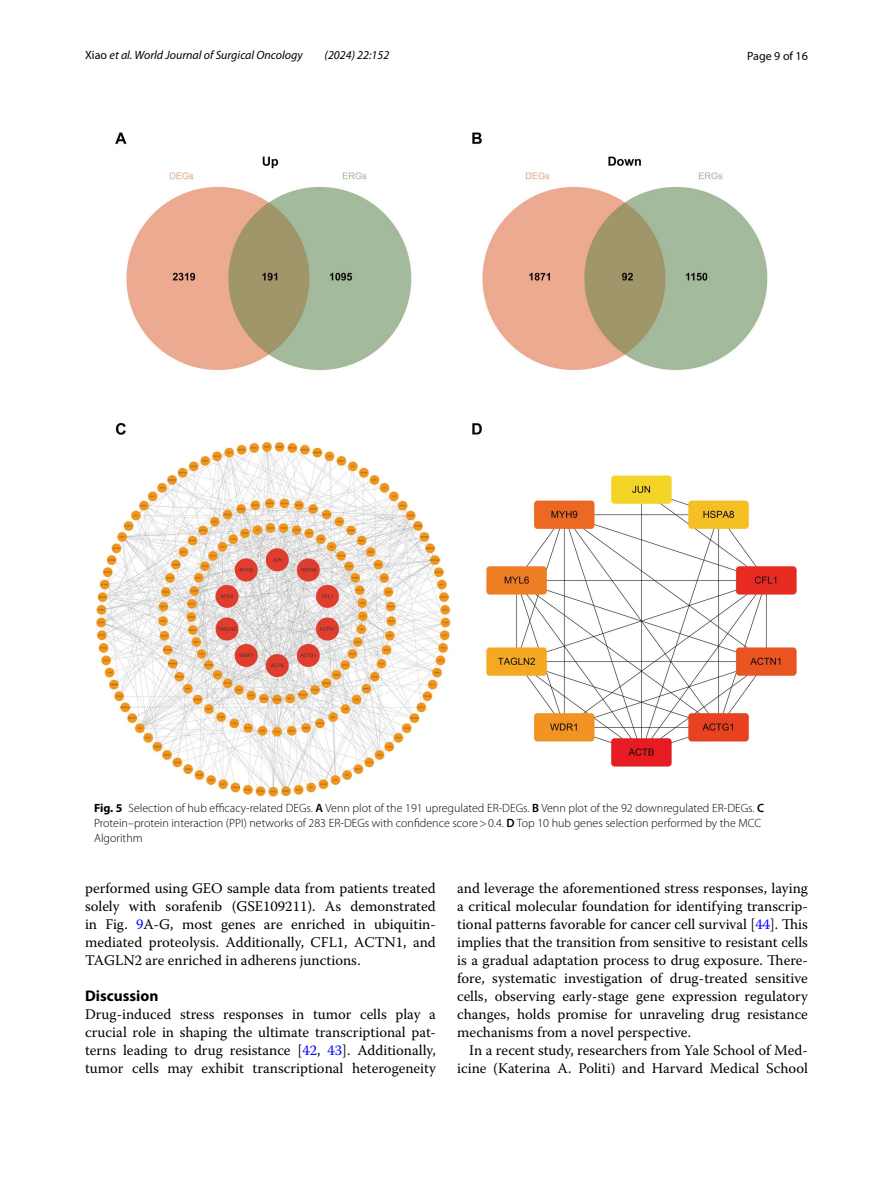
<style>
.page{position:relative;width:893px;height:1187px;background:#fff}
.page>*{position:absolute;margin:0;border:0;box-sizing:border-box;transform-origin:0 0}
.t1{font:700 15.45px "Myriad Pro";color:#000}
.t2{font:14.7px/18px "Warnock Pro";color:#000;text-align:justify}
.t3{font:300 12px/15px "Myriad Pro";color:#000}
.t4{font:italic 12px "Myriad Pro";color:#000}
.t5{font:12px "Myriad Pro";color:#000}
.s1{font-style:normal}
.s2{font-weight:700}
.s3{font-weight:600}
.s4{color:#00f}
</style>
<div class="page">
<img style="left:96px;top:133px;width:701px;height:663px">
<p class="t4" style="left:85px;top:48px;width:219px"><span class="s1">Xiao</span> et al. World Journal of Surgical Oncology</p>
<p class="t4" style="left:325px;top:48px;width:66px">(2024) 22:152</p>
<p class="t5" style="left:747px;top:48px;width:62px">Page 9 of 16</p>
<p class="t3" style="left:94px;top:800px;width:672px"><span class="s2">Fig. 5</span> Selection of hub efficacy-related DEGs. <span class="s3">A</span> Venn plot of the 191 upregulated ER-DEGs. <span class="s3">B</span> Venn plot of the 92 downregulated ER-DEGs. <span class="s3">C<br></span>Protein–protein interaction (PPI) networks of 283 ER-DEGs with confidence score&gt;0.4. <span class="s3">D</span> Top 10 hub genes selection performed by the MCC<br>Algorithm</p>
<p class="t2" style="left:85px;top:878px;width:352px">performed using GEO sample data from patients treated solely with sorafenib (GSE109211). As demonstrated in Fig. <span class="s4">9</span>A-G, most genes are enriched in ubiquitin&shy;mediated proteolysis. Additionally, CFL1, ACTN1, and TAGLN2 are enriched in adherens junctions.</p>
<p class="t1" style="left:85px;top:985px;width:75px">Discussion</p>
<p class="t2" style="left:85px;top:1004px;width:352px">Drug-induced stress responses in tumor cells play a crucial role in shaping the ultimate transcriptional pat&shy;terns leading to drug resistance [<span class="s4">42</span>, <span class="s4">43</span>]. Additionally, tumor cells may exhibit transcriptional heterogeneity</p>
<p class="t2" style="left:457px;top:878px;width:352px">and leverage the aforementioned stress responses, laying a critical molecular foundation for identifying transcrip&shy;tional patterns favorable for cancer cell survival [<span class="s4">44</span>]. This implies that the transition from sensitive to resistant cells is a gradual adaptation process to drug exposure. There&shy;fore, systematic investigation of drug-treated sensitive cells, observing early-stage gene expression regulatory changes, holds promise for unraveling drug resistance mechanisms from a novel perspective.</p>
<p class="t2" style="left:457px;top:1040px;width:352px;text-align:right">In a recent study, researchers from Yale School of Med&shy;icine (Katerina A. Politi) and Harvard Medical School</p>
</div>
